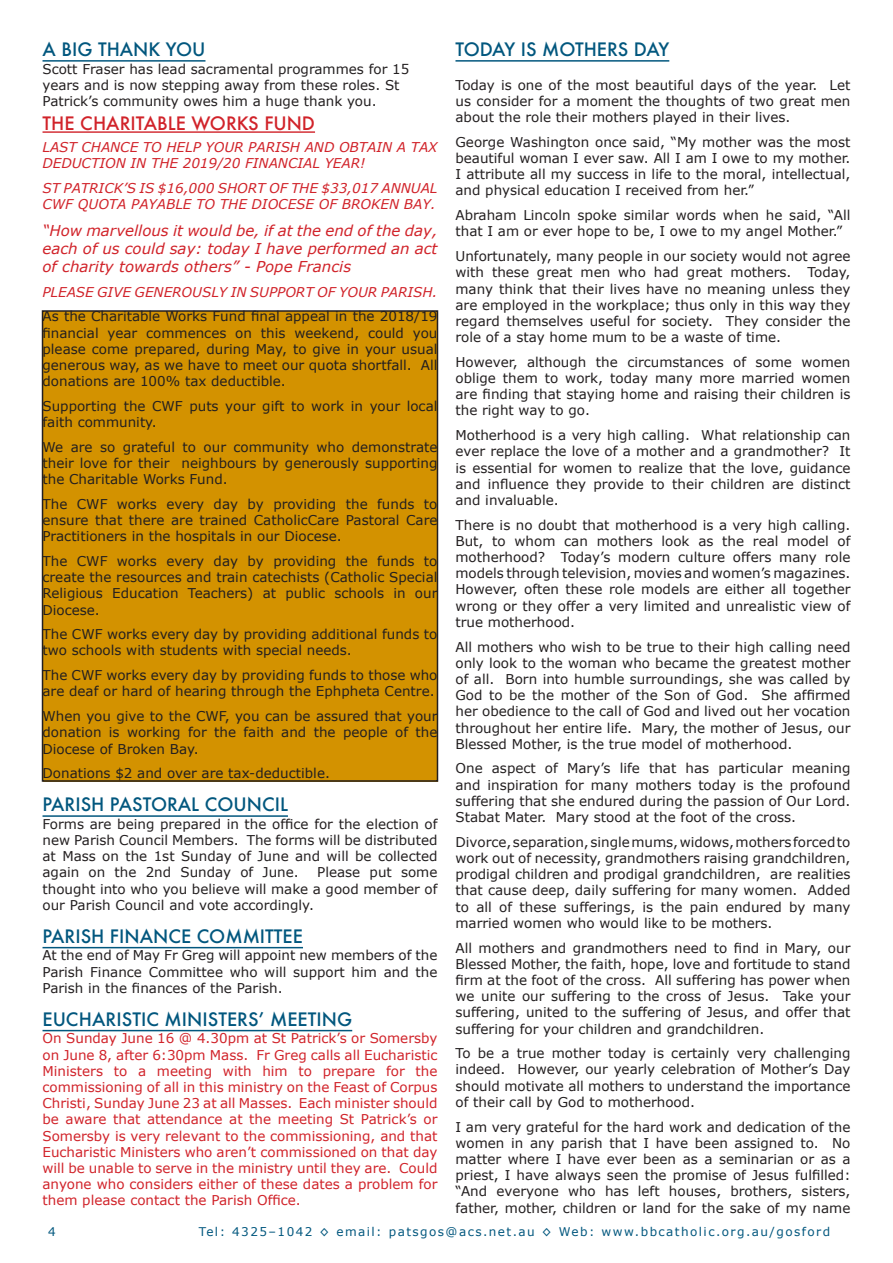
<style>
.page{position:relative;width:893px;height:1263px;background:#fff}
.page>*{position:absolute;margin:0;border:0;box-sizing:border-box;transform-origin:0 0}
.Bulletin_Heading_12p{font:500 18px "Futura";color:#02577e}
.Bulletin_Body_Text_L{font:500 18px "Futura";color:#d1232a}
.Bulletin_Body_Text_9{font:italic 15px/18px "Verdana";color:#d1232a;text-align:justify}
.Bulletin_Body_Text_9-2{font:13.5px/16.2px "Verdana";color:#231f20;text-align:justify}
.Bulletin_Body_Text_9-3{font:13.5px/16.2px "Verdana";color:#d1232a;text-align:justify}
.Bulletin_Body_Text_9-4{font:italic 13.5px/16.2px "Verdana";color:#d1232a}
.Bulletin_Body_Text_L-2{font:13.5px/16.2px "Verdana";color:#231f20}
.t1{font:12px "Verdana";letter-spacing:.12em;color:#02577e}
</style>
<div class="page">
<hr style="left:43px;top:60px;width:162px;height:2px;background:#02577e">
<hr style="left:43px;top:131px;width:272px;height:2px;background:#d1232a">
<div style="left:43px;top:311px;width:394px;height:470px;background:#d39200"></div>
<div style="left:42px;top:310px;width:396px;height:472px;border:2px solid #231f20"></div>
<hr style="left:43px;top:815px;width:245px;height:2px;background:#02577e">
<hr style="left:43px;top:947px;width:260px;height:1px;background:#02577e">
<hr style="left:43px;top:1030px;width:309px;height:1px;background:#02577e">
<hr style="left:455px;top:60px;width:214px;height:2px;background:#02577e">
<p class="Bulletin_Heading_12p" style="left:43px;top:37px;width:164px">A BIG THANK YOU</p>
<p class="Bulletin_Body_Text_L-2" style="left:43px;top:61px;width:368px">Scott Fraser has lead sacramental programmes for 15 years and is now stepping away from these roles. St<br>Patrick’s community owes him a huge thank you.</p>
<p class="Bulletin_Body_Text_L" style="left:43px;top:111px;width:274px">THE CHARITABLE WORKS FUND</p>
<p class="Bulletin_Body_Text_9-4" style="left:43px;top:139px;width:396px">LAST CHANCE TO HELP YOUR PARISH AND OBTAIN A TAX<br>DEDUCTION IN THE 2019/20 FINANCIAL YEAR!</p>
<p class="Bulletin_Body_Text_9-4" style="left:43px;top:180px;width:396px">ST PATRICK’S IS $16,000 SHORT OF THE $33,017 ANNUAL<br>CWF QUOTA PAYABLE TO THE DIOCESE OF BROKEN BAY.</p>
<p class="Bulletin_Body_Text_9" style="left:43px;top:222px;width:396px">“How marvellous it would be, if at the end of the day, each of us could say: today I have performed an act of charity towards others” - Pope Francis</p>
<p class="Bulletin_Body_Text_9-4" style="left:43px;top:284px;width:396px">PLEASE GIVE GENEROUSLY IN SUPPORT OF YOUR PARISH.</p>
<p class="Bulletin_Body_Text_9-2" style="left:43px;top:308px;width:396px">As the Charitable Works Fund final appeal in the 2018/19 financial year commences on this weekend, could you please come prepared, during May, to give in your usual generous way, as we have to meet our quota shortfall. All donations are 100% tax deductible.</p>
<p class="Bulletin_Body_Text_9-2" style="left:43px;top:398px;width:396px">Supporting the CWF puts your gift to work in your local faith community.</p>
<p class="Bulletin_Body_Text_9-2" style="left:43px;top:439px;width:396px">We are so grateful to our community who demonstrate their love for their neighbours by generously supporting the Charitable Works Fund.</p>
<p class="Bulletin_Body_Text_9-2" style="left:43px;top:496px;width:396px">The CWF works every day by providing the funds to ensure that there are trained CatholicCare Pastoral Care Practitioners in the hospitals in our Diocese.</p>
<p class="Bulletin_Body_Text_9-2" style="left:43px;top:553px;width:396px">The CWF works every day by providing the funds to create the resources and train catechists (Catholic Special Religious Education Teachers) at public schools in our Diocese.</p>
<p class="Bulletin_Body_Text_9-2" style="left:43px;top:626px;width:396px">The CWF works every day by providing additional funds to two schools with students with special needs.</p>
<p class="Bulletin_Body_Text_9-2" style="left:43px;top:667px;width:396px">The CWF works every day by providing funds to those who are deaf or hard of hearing through the Ephpheta Centre.</p>
<p class="Bulletin_Body_Text_9-2" style="left:43px;top:708px;width:396px">When you give to the CWF, you can be assured that your donation is working for the faith and the people of the Diocese of Broken Bay.</p>
<p class="Bulletin_Body_Text_9-2" style="left:43px;top:765px;width:289px">Donations $2 and over are tax-deductible.</p>
<p class="Bulletin_Heading_12p" style="left:43px;top:792px;width:247px">PARISH PASTORAL COUNCIL</p>
<p class="Bulletin_Body_Text_9-2" style="left:43px;top:816px;width:396px">Forms are being prepared in the office for the election of new Parish Council Members. The forms will be distributed at Mass on the 1st Sunday of June and will be collected again on the 2nd Sunday of June.</p>
<p class="Bulletin_Body_Text_9-2" style="left:43px;top:864px;width:396px;text-indent:275px">Please put some thought into who you believe will make a good member of our Parish Council and vote accordingly.</p>
<p class="Bulletin_Heading_12p" style="left:43px;top:924px;width:262px">PARISH FINANCE COMMITTEE</p>
<p class="Bulletin_Body_Text_9-2" style="left:43px;top:947px;width:396px">At the end of May Fr Greg will appoint new members of the Parish Finance Committee who will support him and the Parish in the finances of the Parish.</p>
<p class="Bulletin_Heading_12p" style="left:43px;top:1006px;width:311px">EUCHARISTIC MINISTERS’ MEETING</p>
<p class="Bulletin_Body_Text_9-3" style="left:43px;top:1030px;width:396px">On Sunday June 16 @ 4.30pm at St Patrick’s or Somersby on June 8, after 6:30pm Mass. Fr Greg calls all Eucharistic Ministers to a meeting with him to prepare for the commissioning of all in this ministry on the Feast of Corpus Christi, Sunday June 23 at all Masses. Each minister should be aware that attendance at the meeting St Patrick’s or Somersby is very relevant to the commissioning, and that Eucharistic Ministers who aren’t commissioned on that day will be unable to serve in the ministry until they are. Could anyone who considers either of these dates a problem for them please contact the Parish Office.</p>
<p class="Bulletin_Heading_12p" style="left:455px;top:37px;width:215px">TODAY IS MOTHERS DAY</p>
<p class="Bulletin_Body_Text_9-2" style="left:455px;top:77px;width:396px">Today is one of the most beautiful days of the year. Let us consider for a moment the thoughts of two great men about the role their mothers played in their lives.</p>
<p class="Bulletin_Body_Text_9-2" style="left:455px;top:134px;width:396px">George Washington once said, “My mother was the most beautiful woman I ever saw. All I am I owe to my mother.<br>I attribute all my success in life to the moral, intellectual, and physical education I received from her.”</p>
<p class="Bulletin_Body_Text_9-2" style="left:455px;top:207px;width:396px">Abraham Lincoln spoke similar words when he said, “All that I am or ever hope to be, I owe to my angel Mother.”</p>
<p class="Bulletin_Body_Text_9-2" style="left:455px;top:248px;width:396px">Unfortunately, many people in our society would not agree with these great men who had great mothers. Today, many think that their lives have no meaning unless they are employed in the workplace; thus only in this way they regard themselves useful for society. They consider the role of a stay home mum to be a waste of time.</p>
<p class="Bulletin_Body_Text_9-2" style="left:455px;top:354px;width:396px">However, although the circumstances of some women oblige them to work, today many more married women are finding that staying home and raising their children is the right way to go.</p>
<p class="Bulletin_Body_Text_9-2" style="left:455px;top:427px;width:396px">Motherhood is a very high calling. What relationship can ever replace the love of a mother and a grandmother? It is essential for women to realize that the love, guidance and influence they provide to their children are distinct and invaluable.</p>
<p class="Bulletin_Body_Text_9-2" style="left:455px;top:517px;width:396px">There is no doubt that motherhood is a very high calling.<br>But, to whom can mothers look as the real model of motherhood? Today’s modern culture offers many role models through television, movies and women’s magazines.<br>However, often these role models are either all together wrong or they offer a very limited and unrealistic view of true motherhood.</p>
<p class="Bulletin_Body_Text_9-2" style="left:455px;top:639px;width:396px">All mothers who wish to be true to their high calling need only look to the woman who became the greatest mother of all. Born into humble surroundings, she was called by God to be the mother of the Son of God. She affirmed her obedience to the call of God and lived out her vocation throughout her entire life. Mary, the mother of Jesus, our Blessed Mother, is the true model of motherhood.</p>
<p class="Bulletin_Body_Text_9-2" style="left:455px;top:761px;width:396px">One aspect of Mary’s life that has particular meaning and inspiration for many mothers today is the profound suffering that she endured during the passion of Our Lord.<br>Stabat Mater. Mary stood at the foot of the cross.</p>
<p class="Bulletin_Body_Text_9-2" style="left:455px;top:834px;width:396px">Divorce, separation, single mums, widows, mothers forced to work out of necessity, grandmothers raising grandchildren, prodigal children and prodigal grandchildren, are realities that cause deep, daily suffering for many women. Added to all of these sufferings, is the pain endured by many married women who would like to be mothers.</p>
<p class="Bulletin_Body_Text_9-2" style="left:455px;top:940px;width:396px">All mothers and grandmothers need to find in Mary, our Blessed Mother, the faith, hope, love and fortitude to stand firm at the foot of the cross. All suffering has power when we unite our suffering to the cross of Jesus. Take your suffering, united to the suffering of Jesus, and offer that suffering for your children and grandchildren.</p>
<p class="Bulletin_Body_Text_9-2" style="left:455px;top:1045px;width:396px">To be a true mother today is certainly very challenging indeed. However, our yearly celebration of Mother’s Day should motivate all mothers to understand the importance of their call by God to motherhood.</p>
<p class="Bulletin_Body_Text_9-2" style="left:455px;top:1119px;width:396px">I am very grateful for the hard work and dedication of the women in any parish that I have been assigned to. No matter where I have ever been as a seminarian or as a priest, I have always seen the promise of Jesus fulfilled: “And everyone who has left houses, brothers, sisters, father, mother, children or land for the sake of my name</p>
<p class="t1" style="left:48px;top:1223px;width:9px">4</p>
<p class="t1" style="left:199px;top:1223px;width:633px">Tel: 4325–1042 ◊ email: patsgos@acs.net.au ◊ Web: www.bbcatholic.org.au/gosford</p>
</div>
